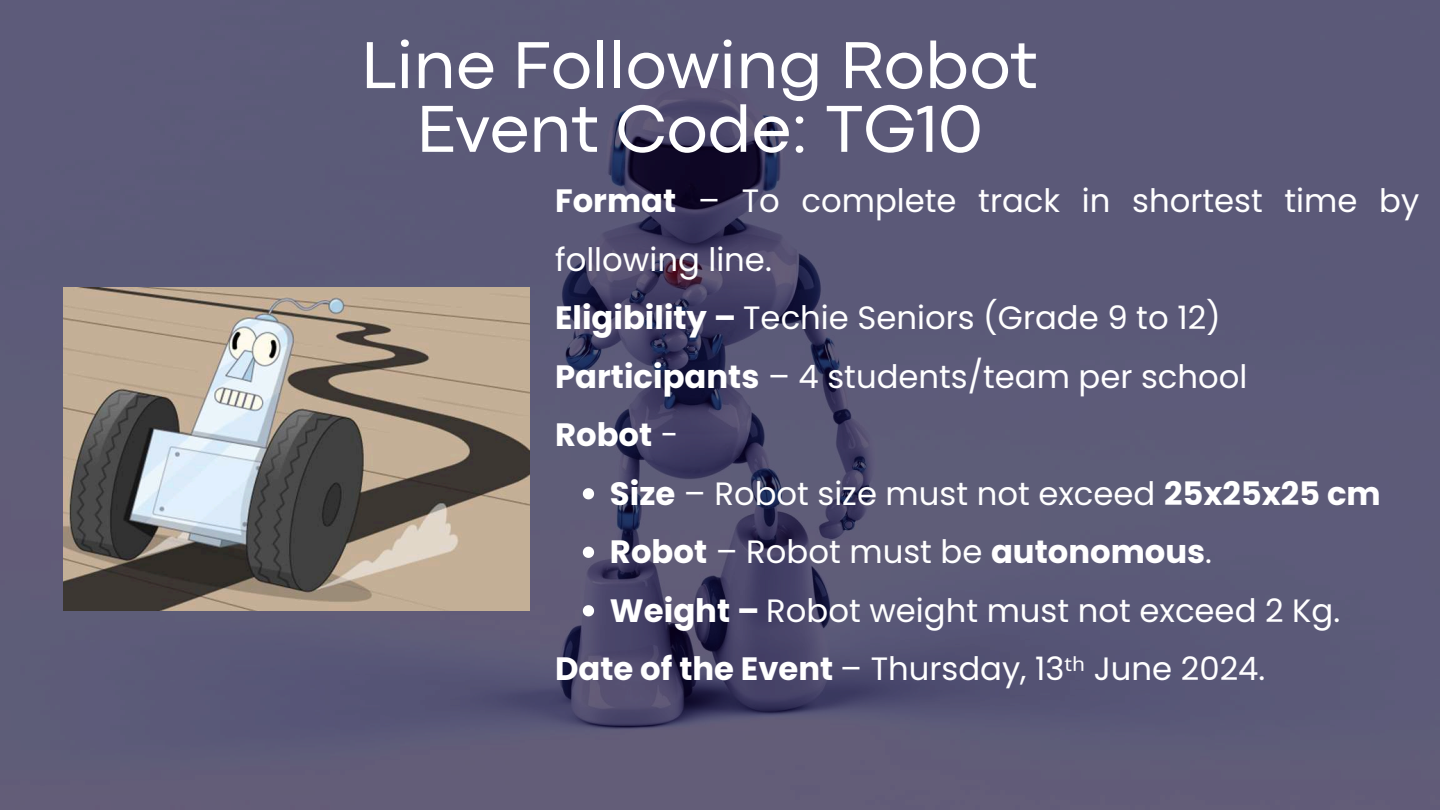
<style>
.page{position:relative;width:1440px;height:810px;background:#fff}
.page>*{position:absolute;margin:0;border:0;box-sizing:border-box;transform-origin:0 0}
.t1{font:69.2px/63.8px "Codec Pro";color:#fff;text-align:center}
.t2{font:32.3px/58.5px "Poppins";color:#fff}
.t3{font:700 32.3px "Poppins";color:#fff}
.s1{font-weight:700}
.s2{font-weight:400}
.s3{font-family:"Noto Sans"}
</style>
<div class="page">
<img style="left:0;top:0;width:1440px;height:810px">
<img style="left:63px;top:288px;width:467px;height:322px">
<svg style="left:583px;top:488px;width:11px;height:11px"></svg>
<svg style="left:583px;top:547px;width:11px;height:11px"></svg>
<svg style="left:583px;top:605px;width:11px;height:11px"></svg>
<h1 class="t1" style="left:361px;top:38px;width:679px">Line Following Robot<br>Event Code: TG10</h1>
<p class="t2" style="left:555px;top:172px;width:866px"><span class="s1">Format</span> – To complete track in shortest time by following line.<br><span class="s1">Eligibility –</span> Techie Seniors (Grade 9 to 12)<br><span class="s1">Participants</span> – 4 students/team per school<br><span class="s1">Robot</span> -</p>
<p class="t2" style="left:610px;top:464px;width:772px"><span class="s1">Size</span> – Robot size must not exceed <span class="s1">25x25x25 cm</span></p>
<p class="t3" style="left:610px;top:529px;width:604px">Robot <span class="s2">– Robot must be</span> autonomous<span class="s2">.</span></p>
<p class="t2" style="left:610px;top:581px;width:732px"><span class="s1">Weight –</span> Robot weight must not exceed 2 Kg.</p>
<p class="t2" style="left:555px;top:640px;width:712px"><span class="s1">Date of the Event</span> – Thursday, 13<span class="s3">ᵗʰ</span> June 2024.</p>
</div>
